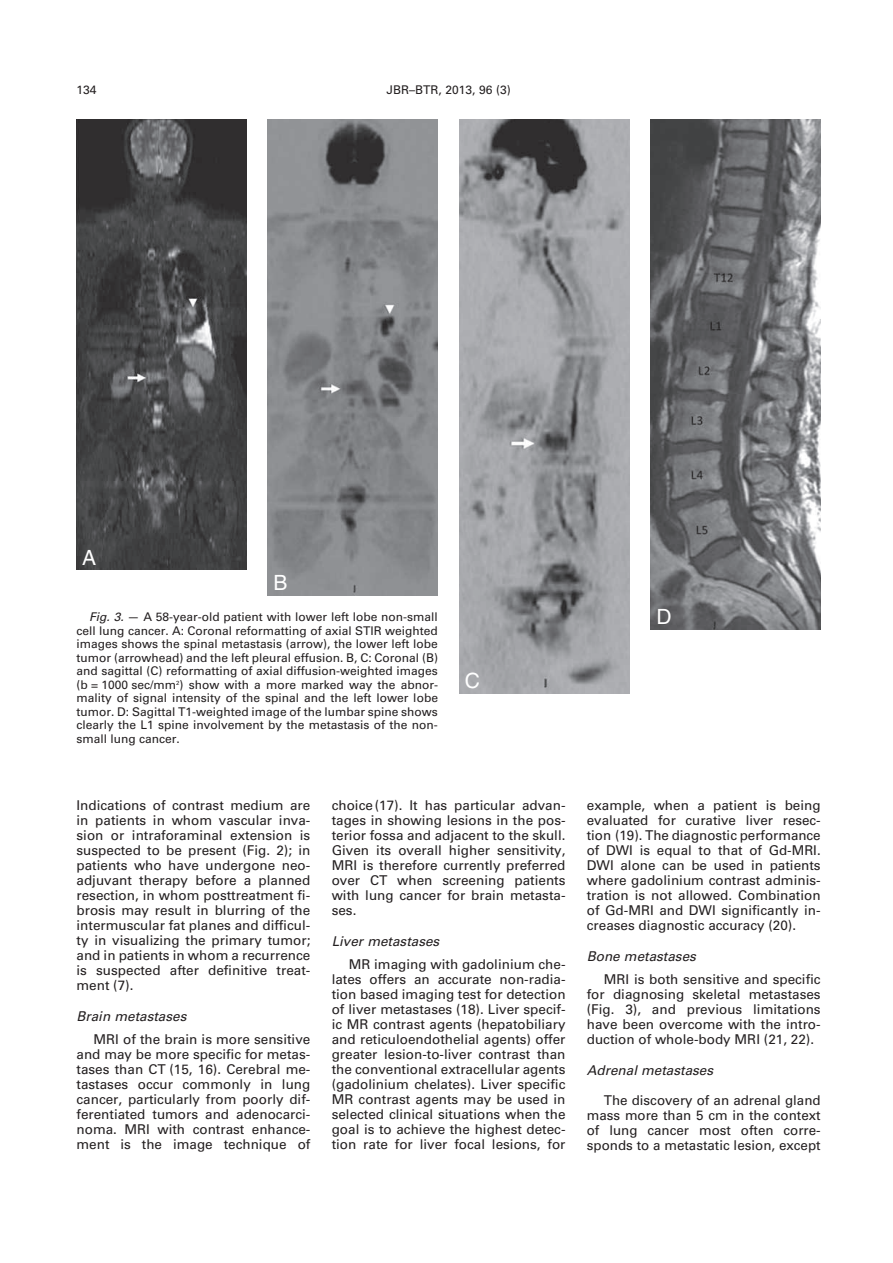
<style>
.page{position:relative;width:893px;height:1263px;background:#fff}
.page>*{position:absolute;margin:0;border:0;box-sizing:border-box;transform-origin:0 0}
.t1{font:21px "Helvetica LT Std";color:#fff}
.t2{font:13.5px/15px "Univers";color:#231f20;text-align:justify}
.t3{font:italic 13.5px "Univers";color:#231f20}
.t4{font:12px/13.5px "Univers";color:#231f20;text-align:justify}
.t5{font:12px "Univers";color:#231f20}
.s1{font-style:italic}
</style>
<div class="page">
<img style="left:77px;top:119px;width:170px;height:451px">
<img style="left:268px;top:119px;width:170px;height:476px">
<img style="left:459px;top:119px;width:170px;height:574px">
<img style="left:651px;top:119px;width:170px;height:510px">
<p class="t4" style="left:77px;top:83px;width:22px">134</p>
<p class="t5" style="left:386px;top:83px;width:126px">JBR–BTR, 2013, 96 (3)</p>
<h1 class="t1" style="left:82px;top:545px;width:16px">A</h1>
<h1 class="t1" style="left:274px;top:571px;width:16px">B</h1>
<p class="t4" style="left:77px;top:610px;width:363px;text-indent:13px"><span class="s1">Fig. 3.</span> — A 58-year-old patient with lower left lobe non-small cell lung cancer. A: Coronal reformatting of axial STIR weighted images shows the spinal metastasis (arrow), the lower left lobe tumor (arrowhead) and the left pleural effusion. B, C: Coronal (B) and sagittal (C) reformatting of axial diffusion-weighted images (b = 1000 sec/mm<sup>2</sup>) show with a more marked way the abnor&shy;mality of signal intensity of the spinal and the left lower lobe tumor. D: Sagittal T1-weighted image of the lumbar spine shows clearly the L1 spine involvement by the metastasis of the non&shy;small lung cancer.</p>
<h1 class="t1" style="left:465px;top:668px;width:17px">C</h1>
<h1 class="t1" style="left:656px;top:605px;width:17px">D</h1>
<p class="t2" style="left:77px;top:797px;width:235px">Indications of contrast medium are in patients in whom vascular inva&shy;sion or intraforaminal extension is suspected to be present (Fig. 2); in patients who have undergone neo&shy;adjuvant therapy before a planned resection, in whom posttreatment fi&shy;brosis may result in blurring of the intermuscular fat planes and difficul&shy;ty in visualizing the primary tumor; and in patients in whom a recurrence is suspected after definitive treat&shy;ment (7).</p>
<p class="t3" style="left:77px;top:1008px;width:111px">Brain metastases</p>
<p class="t2" style="left:77px;top:1031px;width:235px;text-indent:17px">MRI of the brain is more sensitive and may be more specific for metas&shy;tases than CT (15, 16). Cerebral me&shy;tastases occur commonly in lung cancer, particularly from poorly dif&shy;ferentiated tumors and adenocarci&shy;noma. MRI with contrast enhance&shy;ment is the image technique of</p>
<p class="t2" style="left:332px;top:797px;width:235px">choice(17). It has particular advan&shy;tages in showing lesions in the pos&shy;terior fossa and adjacent to the skull.<br>Given its overall higher sensitivity, MRI is therefore currently preferred over CT when screening patients with lung cancer for brain metasta&shy;ses.</p>
<p class="t3" style="left:332px;top:933px;width:109px">Liver metastases</p>
<p class="t2" style="left:332px;top:956px;width:235px;text-indent:17px">MR imaging with gadolinium che&shy;lates offers an accurate non-radia&shy;tion based imaging test for detection of liver metastases (18). Liver specif&shy;ic MR contrast agents (hepatobiliary and reticuloendothelial agents) offer greater lesion-to-liver contrast than the conventional extracellular agents (gadolinium chelates). Liver specific MR contrast agents may be used in selected clinical situations when the goal is to achieve the highest detec&shy;tion rate for liver focal lesions, for</p>
<p class="t2" style="left:587px;top:797px;width:235px">example, when a patient is being evaluated for curative liver resec&shy;tion (19). The diagnostic performance of DWI is equal to that of Gd-MRI.<br>DWI alone can be used in patients where gadolinium contrast adminis&shy;tration is not allowed. Combination of Gd-MRI and DWI significantly in&shy;creases diagnostic accuracy (20).</p>
<p class="t3" style="left:587px;top:948px;width:111px">Bone metastases</p>
<p class="t2" style="left:587px;top:971px;width:235px;text-indent:17px">MRI is both sensitive and specific for diagnosing skeletal metastases (Fig. 3), and previous limitations have been overcome with the intro&shy;duction of whole-body MRI (21, 22).</p>
<p class="t3" style="left:587px;top:1062px;width:128px">Adrenal metastases</p>
<p class="t2" style="left:587px;top:1093px;width:235px;text-indent:17px">The discovery of an adrenal gland mass more than 5 cm in the context of lung cancer most often corre&shy;sponds to a metastatic lesion, except</p>
</div>
